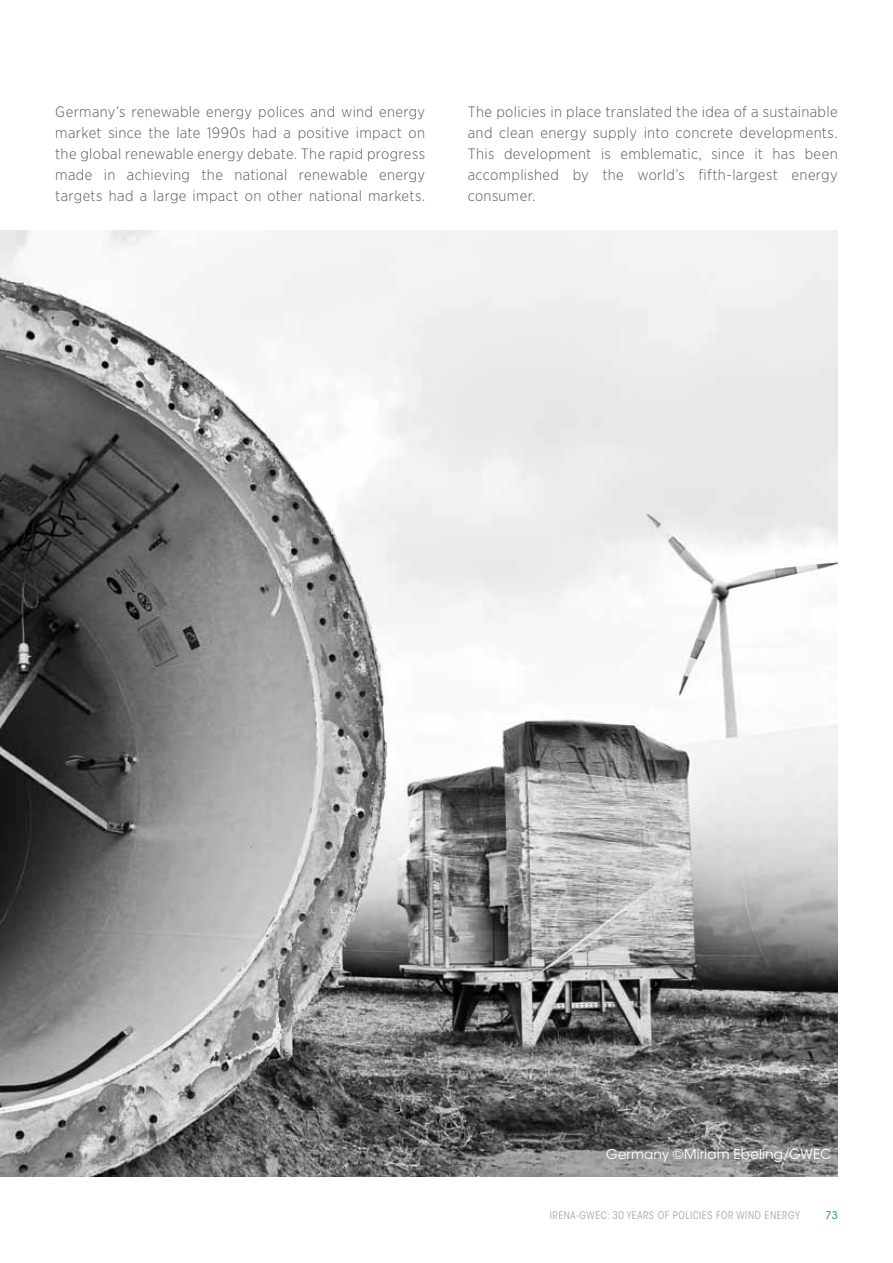
<style>
.page{position:relative;width:893px;height:1263px;background:#fff}
.page>*{position:absolute;margin:0;border:0;box-sizing:border-box;transform-origin:0 0}
.t1{font:300 15px/21px "Gotham Narrow";letter-spacing:.025em;color:#58595b;text-align:justify}
.t2{font:13.5px "ITC Avant Garde Std";letter-spacing:.01em;color:#fff}
.t3{font:condensed 10.5px "ITC Avant Garde Std";letter-spacing:.05em;color:#a7a9ac}
.t4{font:10.5px "ITC Avant Garde Std";color:#008abb}
</style>
<div class="page">
<img style="left:0;top:231px;width:838px;height:945px">
<p class="t1" style="left:55px;top:101px;width:371px">Germany’s renewable energy polices and wind energy market since the late 1990s had a positive impact on the global renewable energy debate. The rapid progress made in achieving the national renewable energy targets had a large impact on other national markets.</p>
<p class="t1" style="left:468px;top:101px;width:371px">The policies in place translated the idea of a sustainable and clean energy supply into concrete developments.<br>This development is emblematic, since it has been accomplished by the world’s fifth-largest energy consumer.</p>
<p class="t2" style="left:606px;top:1146px;width:227px">Germany ©Miriam Ebeling/GWEC</p>
<p class="t3" style="left:550px;top:1209px;width:251px">IRENA-GWEC: 30 YEARS OF POLICIES FOR WIND ENERGY</p>
<p class="t4" style="left:826px;top:1209px;width:14px">73</p>
</div>
